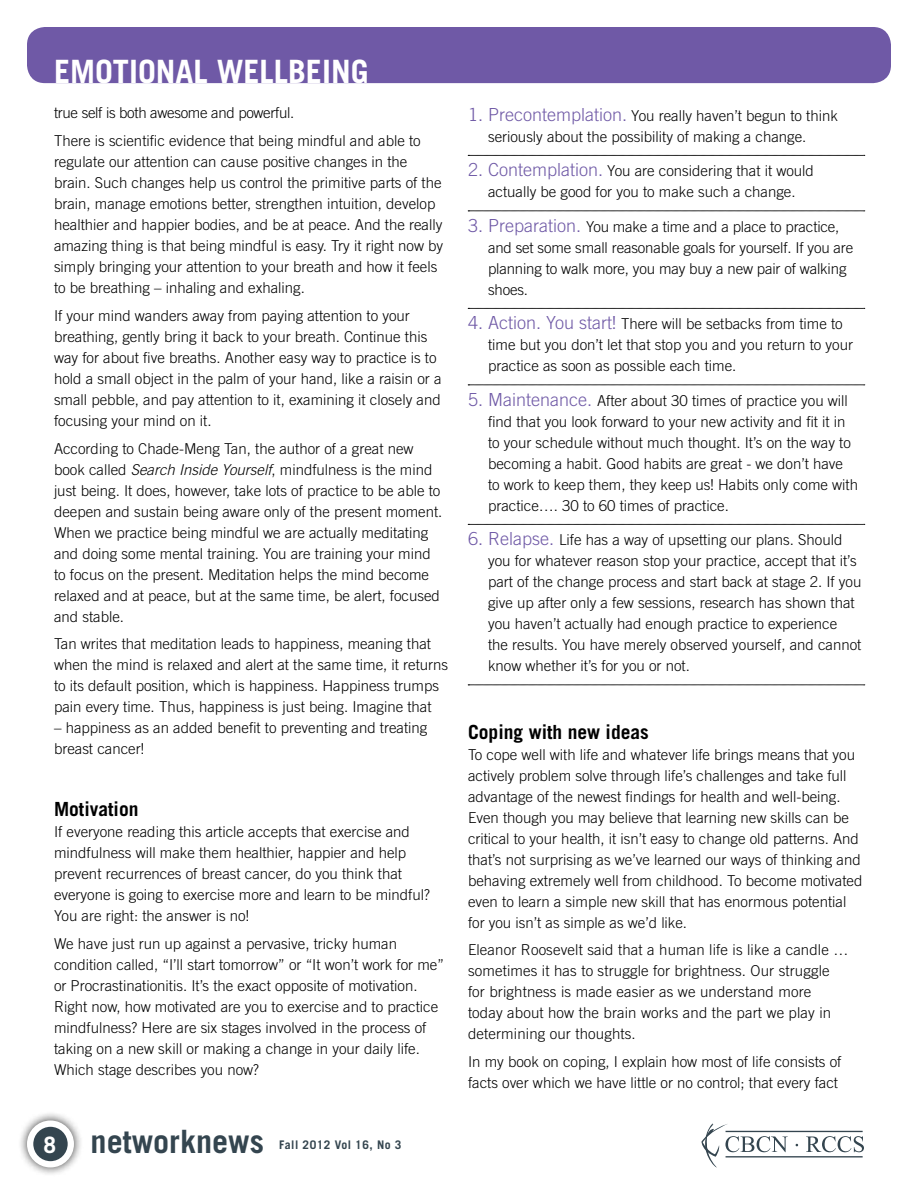
<style>
.page{position:relative;width:918px;height:1188px;background:#fff}
.page>*{position:absolute;margin:0;border:0;box-sizing:border-box;transform-origin:0 0}
.t1{font:700 32.1px "Trade Gothic";color:#fff}
.t2{font:700 32.1px "Trade Gothic";color:#34454f}
.t3{font:700 22.65px "Trade Gothic";color:#fff}
.t4{font:700 19.5px "Trade Gothic";color:#000}
.t5{font:300 15px/21px "Trade Gothic";color:#000}
.t6{font:700 11.85px "Trade Gothic";letter-spacing:.04em;color:#34454f}
.s1{font-style:italic}
.s2{font-size:18px;color:#6f59a6}
</style>
<div class="page">
<div style="left:27px;top:27px;width:864px;height:56px;background:#6f59a6;border-radius:18px"></div>
<hr style="left:726px;top:1131px;width:137px;height:1px;background:#34454f">
<hr style="left:726px;top:1156px;width:137px;height:1px;background:#34454f">
<svg style="left:806px;top:1136px;width:58px;height:16px"></svg>
<svg style="left:701px;top:1123px;width:87px;height:45px"></svg>
<div style="left:18px;top:1111px;width:66px;height:66px;background:#000;opacity:.75"></div>
<svg style="left:30px;top:1124px;width:41px;height:40px"></svg>
<div style="left:27px;top:1120px;width:47px;height:47px;border:6px solid #fff;border-radius:50%"></div>
<svg style="left:468px;top:155px;width:397px;height:1px"></svg>
<svg style="left:468px;top:211px;width:397px;height:1px"></svg>
<svg style="left:468px;top:308px;width:397px;height:1px"></svg>
<svg style="left:468px;top:385px;width:397px;height:1px"></svg>
<svg style="left:468px;top:524px;width:397px;height:1px"></svg>
<svg style="left:468px;top:685px;width:397px;height:1px"></svg>
<h1 class="t1" style="left:54px;top:52px;width:34px">Emotional</h1>
<h1 class="t1" style="left:217px;top:52px;width:43px">Wellbein</h1>
<h1 class="t1" style="left:351px;top:52px;width:19px">g</h1>
<p class="t5" style="left:54px;top:99px;width:368px;line-height:27.8px">true self is both awesome and powerful.<br>There is scientific evidence that being mindful and able to</p>
<p class="t5" style="left:54px;top:151px;width:391px">regulate our attention can cause positive changes in the brain. Such changes help us control the primitive parts of the brain, manage emotions better, strengthen intuition, develop healthier and happier bodies, and be at peace. And the really amazing thing is that being mindful is easy. Try it right now by simply bringing your attention to your breath and how it feels to be breathing – inhaling and exhaling.</p>
<p class="t5" style="left:54px;top:305px;width:389px">If your mind wanders away from paying attention to your breathing, gently bring it back to your breath. Continue this way for about five breaths. Another easy way to practice is to hold a small object in the palm of your hand, like a raisin or a small pebble, and pay attention to it, examining it closely and focusing your mind on it.</p>
<p class="t5" style="left:54px;top:438px;width:390px">According to Chade-Meng Tan, the author of a great new book called <span class="s1">Search Inside Yourself</span>, mindfulness is the mind just being. It does, however, take lots of practice to be able to deepen and sustain being aware only of the present moment.<br>When we practice being mindful we are actually meditating and doing some mental training. You are training your mind to focus on the present. Meditation helps the mind become relaxed and at peace, but at the same time, be alert, focused and stable.</p>
<p class="t5" style="left:54px;top:633px;width:396px">Tan writes that meditation leads to happiness, meaning that when the mind is relaxed and alert at the same time, it returns to its default position, which is happiness. Happiness trumps pain every time. Thus, happiness is just being. Imagine that</p>
<p class="t5" style="left:54px;top:717px;width:375px">– happiness as an added benefit to preventing and treating breast cancer!</p>
<h3 class="t4" style="left:54px;top:797px;width:86px">Motivation</h3>
<p class="t5" style="left:54px;top:821px;width:377px">If everyone reading this article accepts that exercise and mindfulness will make them healthier, happier and help prevent recurrences of breast cancer, do you think that everyone is going to exercise more and learn to be mindful?<br>You are right: the answer is no!</p>
<p class="t5" style="left:54px;top:933px;width:392px">We have just run up against a pervasive, tricky human condition called, “I’ll start tomorrow” or “It won’t work for me” or Procrastinationitis. It’s the exact opposite of motivation.<br>Right now, how motivated are you to exercise and to practice mindfulness? Here are six stages involved in the process of taking on a new skill or making a change in your daily life.<br>Which stage describes you now?</p>
<h2 class="t3" style="left:43px;top:1131px;width:14px">8</h2>
<h1 class="t2" style="left:91px;top:1122px;width:175px">networknews</h1>
<p class="t6" style="left:279px;top:1137px;width:124px">Fall 2012 Vol 16, No 3</p>
<p class="t5" style="left:488px;top:105px;width:351px;text-indent:-20px"><span class="s2">1. Precontemplation.</span> You really haven’t begun to think seriously about the possibility of making a change.</p>
<p class="t5" style="left:468px;top:160px;width:347px;text-align:center"><span class="s2">2. Contemplation.</span> You are considering that it would actually be good for you to make such a change.</p>
<p class="t5" style="left:488px;top:216px;width:367px;text-indent:-20px"><span class="s2">3. Preparation.</span> You make a time and a place to practice, and set some small reasonable goals for yourself. If you are planning to walk more, you may buy a new pair of walking shoes.</p>
<p class="t5" style="left:488px;top:313px;width:367px;text-indent:-20px"><span class="s2">4. Action. You start!</span> There will be setbacks from time to time but you don’t let that stop you and you return to your practice as soon as possible each time.</p>
<p class="t5" style="left:488px;top:390px;width:372px;text-indent:-20px"><span class="s2">5. Maintenance.</span> After about 30 times of practice you will find that you look forward to your new activity and fit it in to your schedule without much thought. It’s on the way to becoming a habit. Good habits are great - we don’t have to work to keep them, they keep us! Habits only come with practice…. 30 to 60 times of practice.</p>
<p class="t5" style="left:488px;top:529px;width:375px;text-indent:-20px"><span class="s2">6. Relapse.</span> Life has a way of upsetting our plans. Should you for whatever reason stop your practice, accept that it’s part of the change process and start back at stage 2. If you give up after only a few sessions, research has shown that you haven’t actually had enough practice to experience<br>the results. You have merely observed yourself, and cannot know whether it’s for you or not.</p>
<h3 class="t4" style="left:468px;top:720px;width:182px">Coping with new ideas</h3>
<p class="t5" style="left:468px;top:744px;width:396px">To cope well with life and whatever life brings means that you actively problem solve through life’s challenges and take full advantage of the newest findings for health and well-being.<br>Even though you may believe that learning new skills can be critical to your health, it isn’t easy to change old patterns. And that’s not surprising as we’ve learned our ways of thinking and behaving extremely well from childhood. To become motivated even to learn a simple new skill that has enormous potential for you isn’t as simple as we’d like.</p>
<p class="t5" style="left:468px;top:939px;width:382px">Eleanor Roosevelt said that a human life is like a candle … sometimes it has to struggle for brightness. Our struggle for brightness is made easier as we understand more today about how the brain works and the part we play in determining our thoughts.</p>
<p class="t5" style="left:468px;top:1051px;width:375px">In my book on coping, I explain how most of life consists of facts over which we have little or no control; that every fact</p>
</div>
